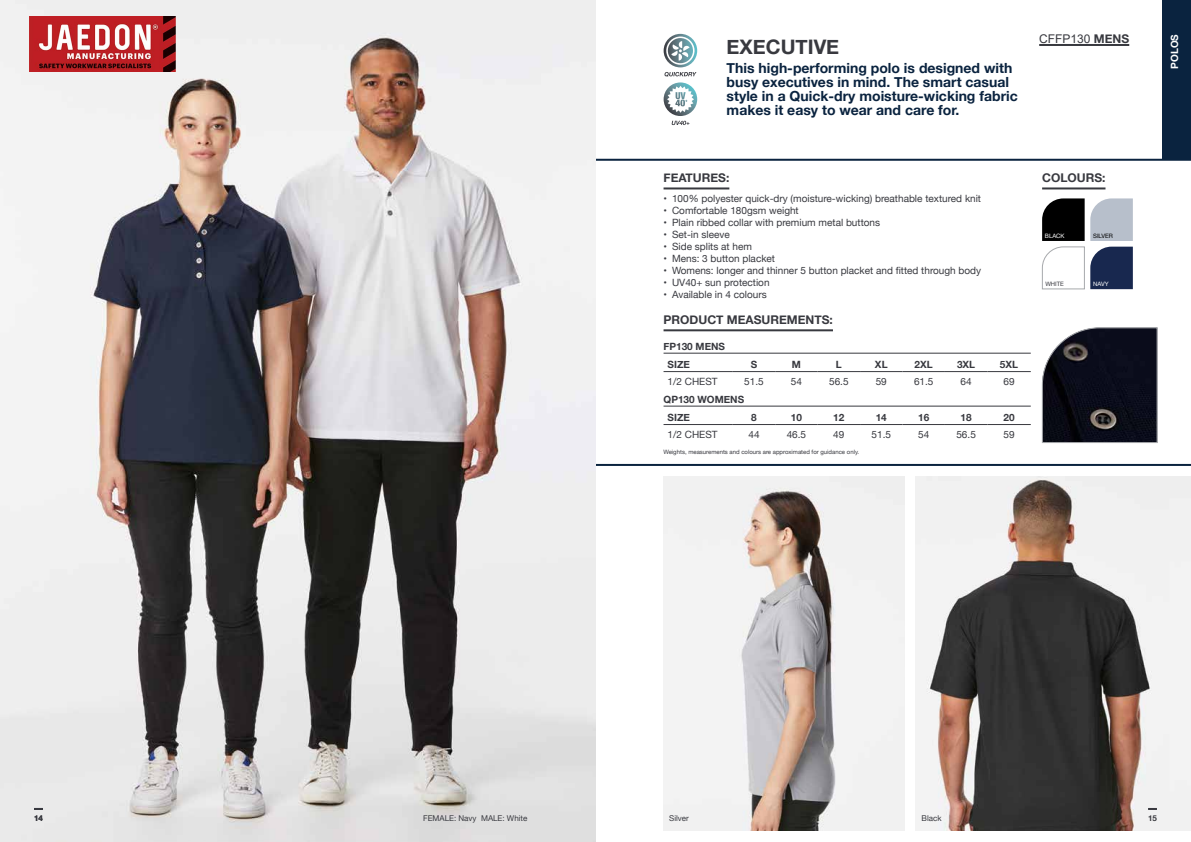
<style>
.page{position:relative;width:1191px;height:842px;background:#fff}
.page>*{position:absolute;margin:0;border:0;box-sizing:border-box;transform-origin:0 0}
.t1{font:700 20px "Helvetica Neue";color:#38393f}
.t2{font:700 14px/14px "Helvetica Neue";color:#0a233f}
.t3{font:700 12px "Helvetica Neue";color:#38393f}
.t4{font:12px "Arial";color:#38393f}
.t5{font:10px "Helvetica Neue";color:#38393f}
.t6{font:700 10px/17.7px "Helvetica Neue";color:#38393f}
.t7{font:700 10px "Helvetica Neue";color:#fff}
.t8{font:8px "Helvetica Neue";color:#38393f}
.t9{font:700 8px "Helvetica Neue";color:#38393f}
.t10{font:6px "Helvetica Neue";color:#38393f}
.t11{font:6px "Helvetica Neue";color:#fff}
.t12{font:6px "Helvetica Neue";color:#000}
.s1{font-family:"Helvetica Neue";font-weight:700}
</style>
<div class="page">
<img style="left:916px;top:476px;width:275px;height:355px">
<hr style="left:1042px;top:187px;width:63px;height:2px;background:#38393f">
<hr style="left:663px;top:187px;width:66px;height:2px;background:#38393f">
<hr style="left:663px;top:329px;width:170px;height:2px;background:#38393f">
<hr style="left:663px;top:353px;width:367px;height:1px;background:#38393f">
<hr style="left:663px;top:406px;width:367px;height:1px;background:#38393f">
<hr style="left:663px;top:371px;width:70px;height:1px;background:#38393f">
<hr style="left:733px;top:371px;width:42px;height:1px;background:#38393f">
<hr style="left:775px;top:371px;width:42px;height:1px;background:#38393f">
<hr style="left:817px;top:371px;width:43px;height:1px;background:#38393f">
<hr style="left:860px;top:371px;width:42px;height:1px;background:#38393f">
<hr style="left:902px;top:371px;width:43px;height:1px;background:#38393f">
<hr style="left:945px;top:371px;width:42px;height:1px;background:#38393f">
<hr style="left:987px;top:371px;width:43px;height:1px;background:#38393f">
<hr style="left:663px;top:424px;width:70px;height:1px;background:#38393f">
<hr style="left:733px;top:424px;width:42px;height:1px;background:#38393f">
<hr style="left:775px;top:424px;width:42px;height:1px;background:#38393f">
<hr style="left:817px;top:424px;width:43px;height:1px;background:#38393f">
<hr style="left:860px;top:424px;width:42px;height:1px;background:#38393f">
<hr style="left:902px;top:424px;width:43px;height:1px;background:#38393f">
<hr style="left:945px;top:424px;width:42px;height:1px;background:#38393f">
<hr style="left:987px;top:424px;width:43px;height:1px;background:#38393f">
<svg style="left:1041px;top:198px;width:91px;height:91px"></svg>
<hr style="left:1039px;top:44px;width:90px;height:2px;background:#38393f">
<hr style="left:595px;top:159px;width:596px;height:2px;background:#0a233f">
<hr style="left:595px;top:464px;width:596px;height:2px;background:#0a233f">
<svg style="left:1148px;top:808px;width:9px;height:2px"></svg>
<img style="left:663px;top:476px;width:241px;height:355px">
<img style="left:0;top:0;width:595px;height:842px">
<svg style="left:34px;top:808px;width:9px;height:2px"></svg>
<svg style="left:663px;top:34px;width:34px;height:33px"></svg>
<svg style="left:666px;top:36px;width:29px;height:29px"></svg>
<svg style="left:664px;top:72px;width:32px;height:5px"></svg>
<svg style="left:671px;top:121px;width:18px;height:4px"></svg>
<svg style="left:663px;top:82px;width:34px;height:34px"></svg>
<svg style="left:667px;top:86px;width:27px;height:27px"></svg>
<svg style="left:1041px;top:327px;width:116px;height:116px;background:#22232d"></svg>
<div style="left:1162px;top:0;width:29px;height:160px;background:#0a233f"></div>
<img style="left:29px;top:17px;width:146px;height:54px">
<h1 class="t1" style="left:726px;top:31px;width:114px">EXECUTIVE</h1>
<h2 class="t2" style="left:726px;top:62px;width:293px">This high-performing polo is designed with busy executives in mind. The smart casual style in a Quick-dry moisture-wicking fabric makes it easy to wear and care for.</h2>
<p class="t4" style="left:1039px;top:30px;width:92px">CFFP130 <span class="s1">MENS</span></p>
<p class="t3" style="left:663px;top:168px;width:67px">FEATURES:</p>
<p class="t3" style="left:1042px;top:168px;width:65px">COLOURS:</p>
<p class="t5" style="left:663px;top:192px;width:319px">• 100% polyester quick-dry (moisture-wicking) breathable textured knit</p>
<p class="t5" style="left:663px;top:204px;width:137px">• Comfortable 180gsm weight</p>
<p class="t5" style="left:663px;top:216px;width:218px">• Plain ribbed collar with premium metal buttons</p>
<p class="t5" style="left:663px;top:228px;width:68px">• Set-in sleeve</p>
<p class="t5" style="left:663px;top:240px;width:90px">• Side splits at hem</p>
<p class="t5" style="left:663px;top:252px;width:113px">• Mens: 3 button placket</p>
<p class="t5" style="left:663px;top:264px;width:319px">• Womens: longer and thinner 5 button placket and fitted through body</p>
<p class="t5" style="left:663px;top:276px;width:108px">• UV40+ sun protection</p>
<p class="t5" style="left:663px;top:288px;width:105px">• Available in 4 colours</p>
<p class="t3" style="left:663px;top:310px;width:171px">PRODUCT MEASUREMENTS:</p>
<p class="t6" style="left:667px;top:338px;width:59px;text-indent:-4px">FP130 MENS<br>SIZE</p>
<p class="t11" style="left:1045px;top:232px;width:21px">BLACK</p>
<p class="t12" style="left:1093px;top:232px;width:21px">SILVER</p>
<p class="t10" style="left:1045px;top:279px;width:20px">WHITE</p>
<p class="t11" style="left:1093px;top:280px;width:17px">NAVY</p>
<p class="t6" style="left:750px;top:355px;width:8px">S</p>
<p class="t6" style="left:792px;top:355px;width:11px">M</p>
<p class="t6" style="left:836px;top:355px;width:7px">L</p>
<p class="t6" style="left:875px;top:355px;width:14px">XL</p>
<p class="t6" style="left:914px;top:355px;width:20px">2XL</p>
<p class="t6" style="left:957px;top:355px;width:20px">3XL</p>
<p class="t6" style="left:1000px;top:355px;width:20px">5XL</p>
<p class="t5" style="left:667px;top:374px;width:51px">1/2 CHEST</p>
<p class="t5" style="left:744px;top:374px;width:21px">51.5</p>
<p class="t5" style="left:791px;top:374px;width:13px">54</p>
<p class="t5" style="left:829px;top:374px;width:21px">56.5</p>
<p class="t5" style="left:875px;top:374px;width:13px">59</p>
<p class="t5" style="left:914px;top:374px;width:21px">61.5</p>
<p class="t5" style="left:960px;top:374px;width:13px">64</p>
<p class="t5" style="left:1003px;top:374px;width:13px">69</p>
<p class="t6" style="left:667px;top:391px;width:78px;text-indent:-4px">QP130 WOMENS<br>SIZE</p>
<p class="t6" style="left:751px;top:408px;width:7px">8</p>
<p class="t6" style="left:791px;top:408px;width:13px">10</p>
<p class="t6" style="left:833px;top:408px;width:13px">12</p>
<p class="t6" style="left:875px;top:408px;width:13px">14</p>
<p class="t6" style="left:918px;top:408px;width:13px">16</p>
<p class="t6" style="left:960px;top:408px;width:13px">18</p>
<p class="t6" style="left:1003px;top:408px;width:13px">20</p>
<p class="t5" style="left:667px;top:427px;width:51px">1/2 CHEST</p>
<p class="t5" style="left:748px;top:427px;width:13px">44</p>
<p class="t5" style="left:786px;top:427px;width:21px">46.5</p>
<p class="t5" style="left:833px;top:427px;width:13px">49</p>
<p class="t5" style="left:871px;top:427px;width:21px">51.5</p>
<p class="t5" style="left:918px;top:427px;width:13px">54</p>
<p class="t5" style="left:956px;top:427px;width:21px">56.5</p>
<p class="t5" style="left:1003px;top:427px;width:13px">59</p>
<p class="t10" style="left:663px;top:448px;width:197px">Weights, measurements and colours are approximated for guidance only.</p>
<p class="t7" style="left:1166px;top:69px;width:36px;rotate:-90deg">POLOS</p>
<p class="t8" style="left:423px;top:812px;width:106px">FEMALE: Navy MALE: White</p>
<p class="t8" style="left:669px;top:812px;width:21px">Silver</p>
<p class="t8" style="left:921px;top:812px;width:21px">Black</p>
<p class="t9" style="left:34px;top:812px;width:10px">14</p>
<p class="t9" style="left:1148px;top:812px;width:10px">15</p>
</div>
